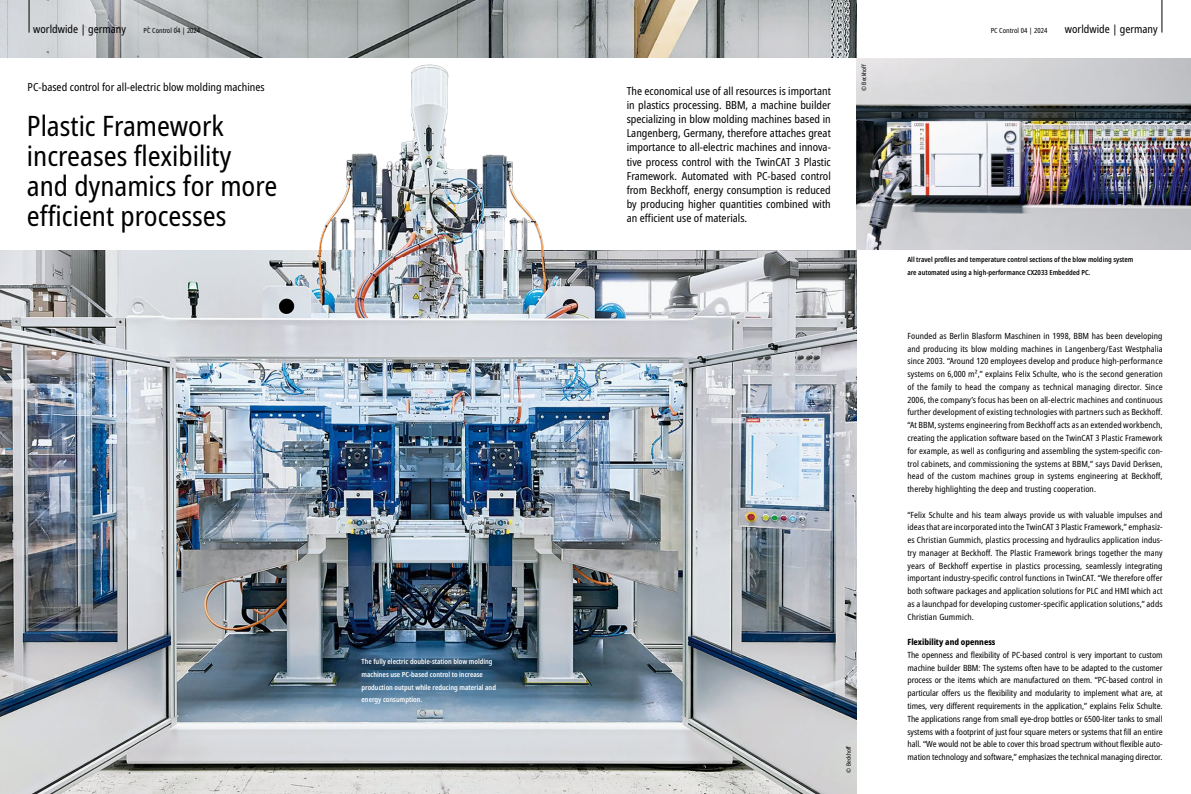
<style>
.page{position:relative;width:1191px;height:794px;background:#fff}
.page>*{position:absolute;margin:0;border:0;box-sizing:border-box;transform-origin:0 0}
.t1{font:condensed 28px/30px "Noto Sans";color:#000}
.t2{font:condensed 11px/14.2px "Noto Sans";color:#000;text-align:justify}
.t3{font:condensed 8.5px/12.8px "Noto Sans";letter-spacing:.01em;color:#000;text-align:justify}
.t4{font:800 condensed 8.5px "Noto Sans";color:#000}
.t5{font:600 condensed 7px/12.7px "Noto Sans";color:#fff}
.t6{font:600 condensed 7px/12.8px "Noto Sans";color:#000}
.t7{font:condensed 7px "Noto Sans";color:#000}
.t8{font:condensed 6px "Noto Sans";color:#000}
</style>
<div class="page">
<img style="left:292px;top:0;width:564px;height:58px">
<svg style="left:0;top:0;width:292px;height:58px;background:#bfc2c4"></svg>
<img style="left:0;top:250px;width:856px;height:544px">
<hr style="left:1161px;top:0;width:1px;height:33px;background:#000">
<hr style="left:29px;top:0;width:1px;height:33px;background:#000">
<img style="left:856px;top:58px;width:335px;height:191px">
<img style="left:297px;top:64px;width:272px;height:192px">
<p class="t2" style="left:33px;top:22px;width:94px">worldwide | germany</p>
<p class="t7" style="left:144px;top:25px;width:58px">PC Control 04 | 2024</p>
<p class="t7" style="left:990px;top:25px;width:58px">PC Control 04 | 2024</p>
<p class="t2" style="left:1065px;top:22px;width:94px">worldwide | germany</p>
<p class="t2" style="left:28px;top:81px;width:238px">PC-based control for all-electric blow molding machines</p>
<h1 class="t1" style="left:27px;top:112px;width:252px">Plastic Framework increases flexibility and dynamics for more efficient processes</h1>
<p class="t5" style="left:361px;top:655px;width:136px">The fully electric double-station blow molding machines use PC-based control to increase production output while reducing material and energy consumption.</p>
<p class="t2" style="left:626px;top:84px;width:206px">The economical use of all resources is important in plastics processing. BBM, a machine builder specializing in blow molding machines based in Langenberg, Germany, therefore attaches great importance to all-electric machines and innova&shy;tive process control with the TwinCAT 3 Plastic Framework. Automated with PC-based control from Beckhoff, energy consumption is reduced by producing higher quantities combined with an efficient use of materials.</p>
<p class="t8" style="left:860px;top:91px;width:28px;rotate:-90deg">© Beckhoff</p>
<p class="t8" style="left:844px;top:772px;width:28px;rotate:-90deg">© Beckhoff</p>
<p class="t6" style="left:907px;top:253px;width:227px">All travel profiles and temperature control sections of the blow molding system are automated using a high-performance CX2033 Embedded PC.</p>
<p class="t3" style="left:907px;top:329px;width:257px">Founded as Berlin Blasform Maschinen in 1998, BBM has been developing and producing its blow molding machines in Langenberg/East Westphalia since 2003. “Around 120 employees develop and produce high-performance systems on 6,000 m²,” explains Felix Schulte, who is the second generation of the family to head the company as technical managing director. Since 2006, the company’s focus has been on all-electric machines and continuous further development of existing technologies with partners such as Beckhoff. “At BBM, systems engineering from Beckhoff acts as an extended workbench, creating the application software based on the TwinCAT 3 Plastic Framework for example, as well as configuring and assembling the system-specific con&shy;trol cabinets, and commissioning the systems at BBM,” says David Derksen, head of the custom machines group in systems engineering at Beckhoff, thereby highlighting the deep and trusting cooperation.</p>
<p class="t3" style="left:907px;top:508px;width:257px">“Felix Schulte and his team always provide us with valuable impulses and ideas that are incorporated into the TwinCAT 3 Plastic Framework,” emphasiz&shy;es Christian Gummich, plastics processing and hydraulics application indus&shy;try manager at Beckhoff. The Plastic Framework brings together the many years of Beckhoff expertise in plastics processing, seamlessly integrating important industry-specific control functions in TwinCAT. “We therefore offer both software packages and application solutions for PLC and HMI which act as a launchpad for developing customer-specific application solutions,” adds Christian Gummich.</p>
<p class="t4" style="left:907px;top:636px;width:90px">Flexibility and openness</p>
<p class="t3" style="left:907px;top:648px;width:257px">The openness and flexibility of PC-based control is very important to custom machine builder BBM: The systems often have to be adapted to the customer process or the items which are manufactured on them. “PC-based control in particular offers us the flexibility and modularity to implement what are, at times, very different requirements in the application,” explains Felix Schulte.<br>The applications range from small eye-drop bottles or 6500-liter tanks to small systems with a footprint of just four square meters or systems that fill an entire hall. “We would not be able to cover this broad spectrum without flexible auto&shy;mation technology and software,” emphasizes the technical managing director.</p>
</div>
